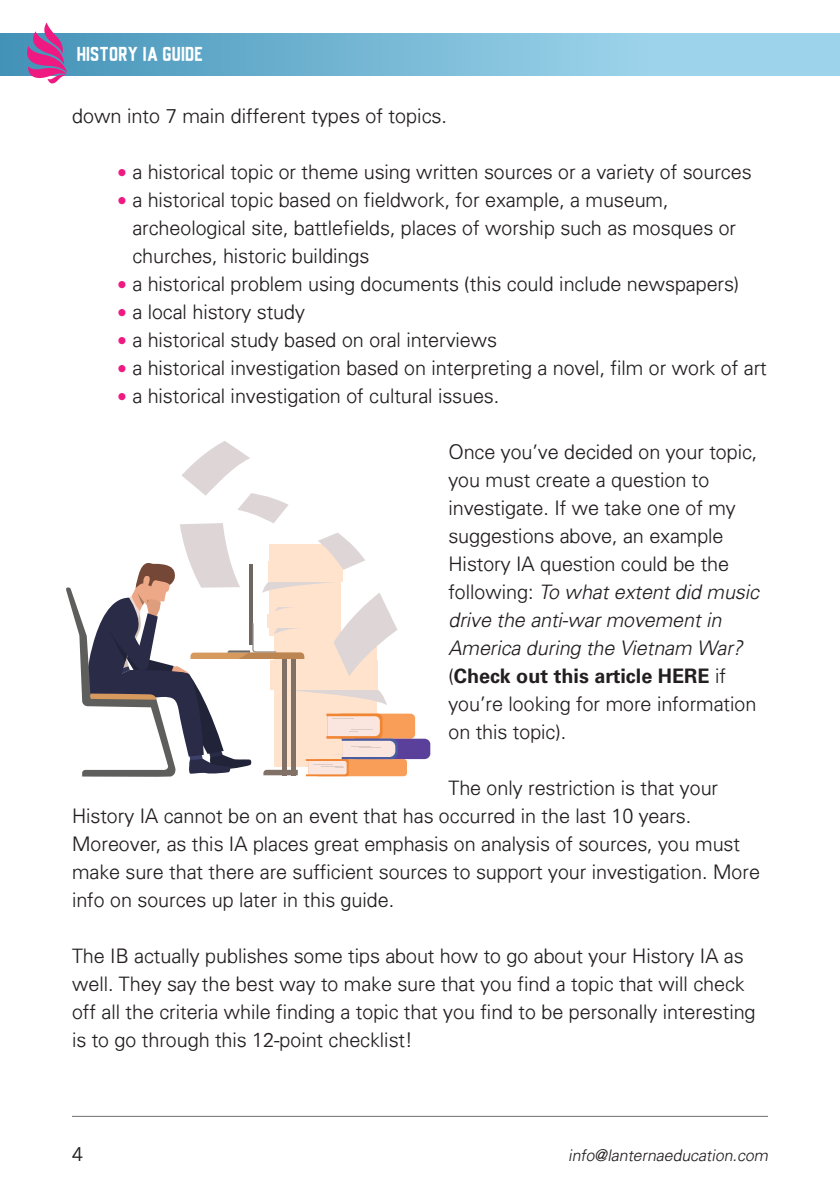
<style>
.page{position:relative;width:840px;height:1191px;background:#fff}
.page>*{position:absolute;margin:0;border:0;box-sizing:border-box;transform-origin:0 0}
.t1{font:300 20px/28px "Univers";color:#231f20}
.t2{font:700 20px "Univers LT Std";color:#231f20}
.t3{font:18px "Universal Knowledge";color:#fff}
.t4{font:italic 300 16px "Univers";color:#231f20}
.s1{font-family:"Calibri";font-weight:700;color:#ee1a82}
.s2{font-style:italic}
.s3{font-family:"Univers";font-weight:300}
</style>
<div class="page">
<div style="left:0;top:34px;width:840px;height:41px;background:linear-gradient(to right,#4896ba,#acdff4)"></div>
<svg style="left:27px;top:23px;width:40px;height:60px"></svg>
<hr style="left:72px;top:1116px;width:696px;height:1px;background:#6e6d6c">
<svg style="left:66px;top:441px;width:364px;height:336px"></svg>
<p class="t3" style="left:77px;top:43px;width:128px">HISTORY IA GUIDE</p>
<p class="t1" style="left:72px;top:101px;width:376px">down into 7 main different types of topics.</p>
<p class="t1" style="left:117px;top:157px;width:636px"><span class="s1">•</span> a historical topic or theme using written sources or a variety of sources</p>
<p class="t1" style="left:132px;top:185px;width:605px;text-indent:-15px"><span class="s1">•</span> a historical topic based on fieldwork, for example, a museum, archeological site, battlefields, places of worship such as mosques or churches, historic buildings</p>
<p class="t1" style="left:117px;top:269px;width:624px"><span class="s1">•</span> a historical problem using documents (this could include newspapers)</p>
<p class="t1" style="left:117px;top:297px;width:189px"><span class="s1">•</span> a local history study</p>
<p class="t1" style="left:117px;top:325px;width:381px"><span class="s1">•</span> a historical study based on oral interviews</p>
<p class="t1" style="left:117px;top:353px;width:651px"><span class="s1">•</span> a historical investigation based on interpreting a novel, film or work of art</p>
<p class="t1" style="left:117px;top:381px;width:383px"><span class="s1">•</span> a historical investigation of cultural issues.</p>
<p class="t1" style="left:448px;top:437px;width:316px">Once you’ve decided on your topic, you must create a question to investigate. If we take one of my suggestions above, an example<br>History IA question could be the<br>f o l l o w i n g : <span class="s2">To whatextentdid music drive the anti-warmovementin<br>America during the Vietnam War?</span></p>
<p class="t2" style="left:448px;top:664px;width:279px"><span class="s3">(</span>Check out this article HERE <span class="s3">if</span></p>
<p class="t1" style="left:448px;top:689px;width:309px">you’re looking for more information on this topic).</p>
<p class="t1" style="left:72px;top:773px;width:689px;text-indent:376px">The only restriction is that your History IA cannot be on an event that has occurred in the last 10 years.<br>Moreover, as this IA places great emphasis on analysis of sources, you must make sure that there are sufficient sources to support your investigation. More info on sources up later in this guide.</p>
<p class="t1" style="left:72px;top:941px;width:685px">The IB actually publishes some tips about how to go about your History IA as well. They say the best way to make sure that you find a topic that will check off all the criteria while finding a topic that you find to be personally interesting is to go through this 12-point checklist!</p>
<p class="t1" style="left:72px;top:1139px;width:13px">4</p>
<p class="t4" style="left:568px;top:1145px;width:204px">info@lanternaeducation.com</p>
</div>
